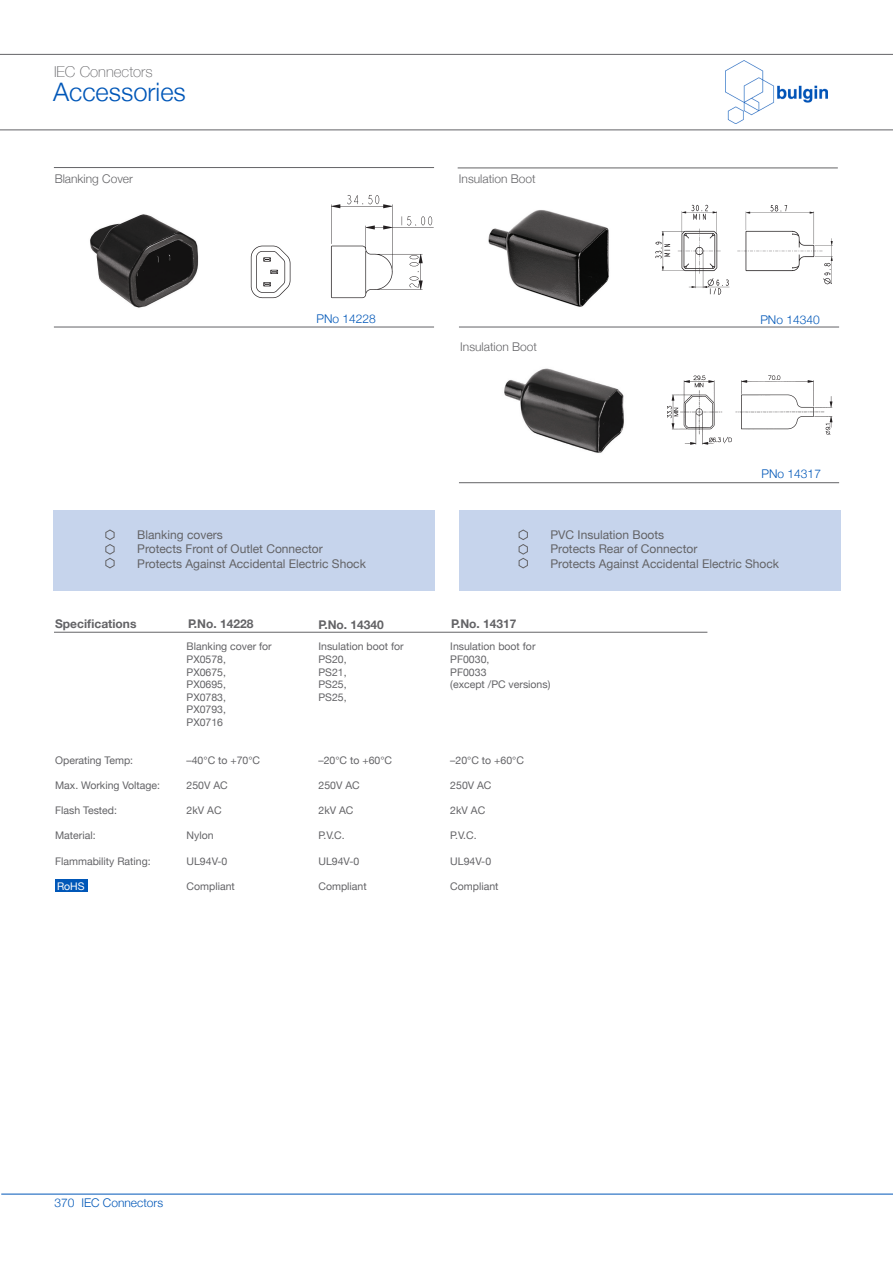
<style>
.page{position:relative;width:893px;height:1263px;background:#fff}
.page>*{position:absolute;margin:0;border:0;box-sizing:border-box;transform-origin:0 0}
.t1{font:300 25.5px "Helvetica Neue";color:#0057b8}
.t2{font:100 15px "Helvetica Neue";color:#636366}
.t3{font:12px "Helvetica Neue";color:#636366}
.t4{font:700 12px "Helvetica Neue";color:#636366}
.t5{font:300 12px "Helvetica Neue";color:#636366}
.t6{font:300 12px "Helvetica Neue";color:#0057b8}
.t7{font:10.5px "Helvetica Neue";color:#636366}
.t8{font:10.5px "Helvetica Neue";color:#fff}
</style>
<div class="page">
<hr style="left:1px;top:1194px;width:892px;height:1px;background:#0057b8">
<img style="left:726px;top:61px;width:101px;height:63px">
<hr style="left:0;top:54px;width:893px;height:1px;background:#636366">
<hr style="left:0;top:129px;width:893px;height:1px;background:#636366">
<img style="left:504px;top:368px;width:120px;height:85px">
<img style="left:459px;top:210px;width:183px;height:117px">
<div style="left:459px;top:511px;width:381px;height:80px;background:#c6d4ec"></div>
<div style="left:53px;top:511px;width:381px;height:80px;background:#c6d4ec"></div>
<hr style="left:54px;top:167px;width:380px;height:1px;background:#636366">
<hr style="left:54px;top:327px;width:380px;height:1px;background:#636366">
<hr style="left:458px;top:168px;width:380px;height:1px;background:#636366">
<hr style="left:459px;top:482px;width:380px;height:1px;background:#636366">
<hr style="left:459px;top:327px;width:380px;height:1px;background:#636366">
<div style="left:55px;top:879px;width:32px;height:13px;background:#0057b8"></div>
<hr style="left:54px;top:632px;width:653px;height:1px;background:#636366">
<svg style="left:105px;top:529px;width:10px;height:40px"></svg>
<svg style="left:518px;top:529px;width:10px;height:40px"></svg>
<img style="left:90px;top:214px;width:109px;height:94px">
<img style="left:655px;top:204px;width:178px;height:91px">
<img style="left:667px;top:375px;width:166px;height:70px">
<img style="left:250px;top:195px;width:184px;height:104px">
<p class="t2" style="left:54px;top:60px;width:100px">IEC Connectors</p>
<p class="t1" style="left:53px;top:72px;width:134px">Accessories</p>
<p class="t5" style="left:55px;top:169px;width:80px">Blanking Cover</p>
<p class="t5" style="left:459px;top:169px;width:78px">Insulation Boot</p>
<p class="t6" style="left:316px;top:309px;width:61px">PNo 14228</p>
<p class="t6" style="left:760px;top:310px;width:61px">PNo 14340</p>
<p class="t5" style="left:460px;top:337px;width:78px">Insulation Boot</p>
<p class="t6" style="left:762px;top:464px;width:61px">PNo 14317</p>
<p class="t3" style="left:137px;top:526px;width:87px">Blanking covers</p>
<p class="t3" style="left:137px;top:540px;width:187px">Protects Front of Outlet Connector</p>
<p class="t3" style="left:137px;top:555px;width:230px">Protects Against Accidental Electric Shock</p>
<p class="t3" style="left:550px;top:526px;width:115px">PVC Insulation Boots</p>
<p class="t3" style="left:550px;top:540px;width:148px">Protects Rear of Connector</p>
<p class="t3" style="left:550px;top:555px;width:230px">Protects Against Accidental Electric Shock</p>
<p class="t4" style="left:55px;top:614px;width:83px">Specifications</p>
<p class="t7" style="left:55px;top:752px;width:80px">Operating Temp:</p>
<p class="t7" style="left:55px;top:778px;width:106px">Max. Working Voltage:</p>
<p class="t7" style="left:55px;top:803px;width:63px">Flash Tested:</p>
<p class="t7" style="left:55px;top:828px;width:42px">Material:</p>
<p class="t7" style="left:55px;top:853px;width:97px">Flammability Rating:</p>
<p class="t8" style="left:57px;top:878px;width:29px">RoHS</p>
<p class="t4" style="left:188px;top:614px;width:67px">P.No. 14228</p>
<p class="t4" style="left:318px;top:615px;width:67px">P.No. 14340</p>
<p class="t4" style="left:451px;top:614px;width:67px">P.No. 14317</p>
<p class="t7" style="left:318px;top:639px;width:87px">Insulation boot for</p>
<p class="t7" style="left:318px;top:652px;width:30px">PS20,</p>
<p class="t7" style="left:318px;top:664px;width:30px">PS21,</p>
<p class="t7" style="left:318px;top:677px;width:30px">PS25,</p>
<p class="t7" style="left:318px;top:689px;width:30px">PS25,</p>
<p class="t7" style="left:187px;top:639px;width:87px">Blanking cover for</p>
<p class="t7" style="left:187px;top:652px;width:41px">PX0578,</p>
<p class="t7" style="left:187px;top:664px;width:41px">PX0675,</p>
<p class="t7" style="left:187px;top:677px;width:41px">PX0695,</p>
<p class="t7" style="left:187px;top:689px;width:41px">PX0783,</p>
<p class="t7" style="left:187px;top:702px;width:41px">PX0793,</p>
<p class="t7" style="left:187px;top:715px;width:38px">PX0716</p>
<p class="t7" style="left:187px;top:752px;width:75px">–40°C to +70°C</p>
<p class="t7" style="left:187px;top:778px;width:43px">250V AC</p>
<p class="t7" style="left:187px;top:803px;width:37px">2kV AC</p>
<p class="t7" style="left:187px;top:828px;width:29px">Nylon</p>
<p class="t7" style="left:187px;top:853px;width:42px">UL94V-0</p>
<p class="t7" style="left:187px;top:878px;width:50px">Compliant</p>
<p class="t7" style="left:450px;top:639px;width:87px">Insulation boot for</p>
<p class="t7" style="left:450px;top:652px;width:41px">PF0030,</p>
<p class="t7" style="left:450px;top:664px;width:38px">PF0033</p>
<p class="t7" style="left:450px;top:677px;width:102px">(except /PC versions)</p>
<p class="t7" style="left:318px;top:752px;width:75px">–20°C to +60°C</p>
<p class="t7" style="left:318px;top:778px;width:43px">250V AC</p>
<p class="t7" style="left:318px;top:803px;width:37px">2kV AC</p>
<p class="t7" style="left:318px;top:828px;width:28px">P.V.C.</p>
<p class="t7" style="left:318px;top:853px;width:42px">UL94V-0</p>
<p class="t7" style="left:318px;top:878px;width:50px">Compliant</p>
<p class="t7" style="left:450px;top:752px;width:75px">–20°C to +60°C</p>
<p class="t7" style="left:450px;top:778px;width:43px">250V AC</p>
<p class="t7" style="left:450px;top:803px;width:37px">2kV AC</p>
<p class="t7" style="left:450px;top:828px;width:28px">P.V.C.</p>
<p class="t7" style="left:450px;top:853px;width:42px">UL94V-0</p>
<p class="t7" style="left:450px;top:878px;width:50px">Compliant</p>
<p class="t6" style="left:55px;top:1193px;width:110px">370 IEC Connectors</p>
</div>
